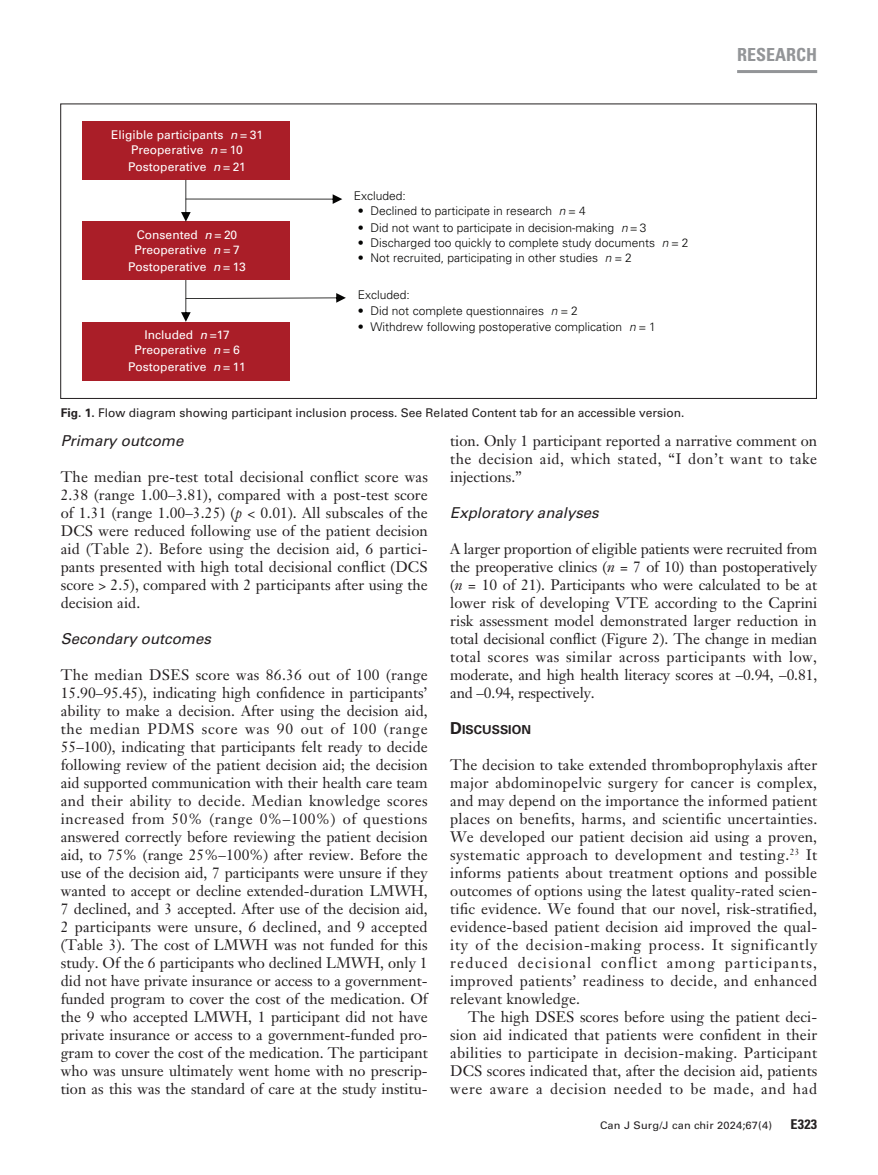
<style>
.page{position:relative;width:878px;height:1175px;background:#fff}
.page>*{position:absolute;margin:0;border:0;box-sizing:border-box;transform-origin:0 0}
.t1{font:700 condensed 18px "Univers LT Std";color:#939598}
.t2{font:15px/18px "Janson Text LT Std";letter-spacing:.005em;color:#231f20;text-align:justify}
.t3{font:italic 15px "Univers LT Std";color:#231f20}
.t4{font:700 condensed 13.5px "Univers LT Std";color:#231f20;scale:1.05 1}
.t5{font:700 12.3px "Univers LT Std";color:#231f20}
.t6{font:300 12px "Univers LT Std";color:#050504}
.t7{font:12px/15.1px "Univers LT Std";color:#fff;text-align:center}
.t8{font:12px "Univers LT Std";color:#231f20}
.t9{font:10.5px "Univers LT Std";letter-spacing:.015em;color:#231f20;scale:1.05 1}
.s1{font-style:italic}
.s2{font-weight:700}
.s3{font-size:16.5px}
</style>
<div class="page">
<hr style="left:737px;top:70px;width:80px;height:3px;background:#939598">
<div style="left:82px;top:122px;width:208px;height:58px;background:#aa1e28"></div>
<div style="left:82px;top:222px;width:208px;height:58px;background:#aa1e28"></div>
<div style="left:82px;top:322px;width:208px;height:58px;background:#aa1e28"></div>
<svg style="left:181px;top:180px;width:161px;height:42px"></svg>
<svg style="left:181px;top:280px;width:165px;height:42px"></svg>
<p class="t7" style="left:111px;top:128px;width:153px;line-height:14.7px">Eligible participants <span class="s1">n</span> = 31<br>Preoperative <span class="s1">n</span> = 10</p>
<p class="t7" style="left:128px;top:159px;width:119px">Postoperative <span class="s1">n</span> = 21</p>
<p class="t7" style="left:134px;top:227px;width:107px;text-align:left">Consented <span class="s1">n</span> = 20<br>Preoperative <span class="s1">n</span> = 7</p>
<p class="t7" style="left:128px;top:259px;width:119px">Postoperative <span class="s1">n</span> = 13</p>
<p class="t7" style="left:134px;top:327px;width:107px">Included <span class="s1">n</span> =17<br>Preoperative <span class="s1">n</span> = 6</p>
<p class="t7" style="left:128px;top:359px;width:119px">Postoperative <span class="s1">n</span> = 11</p>
<p class="t6" style="left:354px;top:189px;width:54px">Excluded:</p>
<p class="t6" style="left:358px;top:204px;width:229px">• Declined to participate in research <span class="s1">n</span> = 4</p>
<p class="t6" style="left:358px;top:220px;width:290px">• Did not want to participate in decision-making <span class="s1">n</span> = 3</p>
<p class="t6" style="left:358px;top:235px;width:332px">• Discharged too quickly to complete study documents <span class="s1">n</span> = 2</p>
<p class="t6" style="left:358px;top:250px;width:275px">• Not recruited, participating in other studies <span class="s1">n</span> = 2</p>
<p class="t6" style="left:358px;top:288px;width:54px">Excluded:</p>
<p class="t6" style="left:358px;top:303px;width:221px">• Did not complete questionnaires <span class="s1">n</span> = 2</p>
<p class="t6" style="left:358px;top:319px;width:299px">• Withdrew following postoperative complication <span class="s1">n</span> = 1</p>
<p class="t8" style="left:61px;top:405px;width:625px"><span class="s2">Fig. 1.</span> Flow diagram showing participant inclusion process. See Related Content tab for an accessible version.</p>
<p class="t1" style="left:737px;top:44px;width:82px">RESEARCH</p>
<p class="t3" style="left:61px;top:431px;width:124px">Primary outcome</p>
<p class="t2" style="left:61px;top:467px;width:368px">The median pre-test total decisional conflict score was 2.38 (range 1.00–3.81), compared with a post-test score of 1.31 (range 1.00–3.25) (<span class="s1">p</span> &lt; 0.01). All subscales of the DCS were reduced following use of the patient decision aid (Table 2). Before using the decision aid, 6 partici&shy;pants presented with high total decisional conflict (DCS score &gt; 2.5), compared with 2 participants after using the decision aid.</p>
<p class="t3" style="left:61px;top:629px;width:152px">Secondary outcomes</p>
<p class="t2" style="left:61px;top:665px;width:368px">The median DSES score was 86.36 out of 100 (range 15.90–95.45), indicating high confidence in participants’ ability to make a decision. After using the decision aid, the median PDMS score was 90 out of 100 (range 55–100), indicating that participants felt ready to decide following review of the patient decision aid; the decision aid supported communication with their health care team and their ability to decide. Median knowledge scores increased from 50% (range 0%–100%) of questions answered correctly before reviewing the patient decision aid, to 75% (range 25%–100%) after review. Before the use of the decision aid, 7 participants were unsure if they wanted to accept or decline extended-duration LMWH, 7 declined, and 3 accepted. After use of the decision aid, 2 participants were unsure, 6 declined, and 9 accepted (Table 3). The cost of LMWH was not funded for this study. Of the 6 participants who declined LMWH, only 1 did not have private insurance or access to a government&shy;funded program to cover the cost of the medication. Of the 9 who accepted LMWH, 1 participant did not have private insurance or access to a government-funded pro&shy;gram to cover the cost of the medication. The participant who was unsure ultimately went home with no prescrip&shy;tion as this was the standard of care at the study institu-</p>
<p class="t2" style="left:450px;top:431px;width:368px">tion. Only 1 participant reported a narrative comment on the decision aid, which stated, “I don’t want to take injections.”</p>
<p class="t3" style="left:450px;top:503px;width:150px">Exploratory analyses</p>
<p class="t2" style="left:450px;top:539px;width:368px">A larger proportion of eligible patients were recruited from the preoperative clinics (<span class="s1">n</span> = 7 of 10) than postoperatively (<span class="s1">n</span> = 10 of 21). Participants who were calculated to be at lower risk of developing VTE according to the Caprini risk assessment model demonstrated larger reduction in total decisional conflict (Figure 2). The change in median total scores was similar across participants with low, moderate, and high health literacy scores at –0.94, –0.81, and –0.94, respectively.</p>
<p class="t5" style="left:450px;top:722px;width:82px"><span class="s3">D</span>ISCUSSION</p>
<p class="t2" style="left:450px;top:755px;width:368px">The decision to take extended thromboprophylaxis after major abdominopelvic surgery for cancer is complex, and may depend on the importance the informed patient places on benefits, harms, and scientific uncertainties.<br>We developed our patient decision aid using a proven, systematic approach to development and testing.<sup>23</sup> It informs patients about treatment options and possible outcomes of options using the latest quality-rated scien&shy;tific evidence. We found that our novel, risk-stratified, evidence-based patient decision aid improved the qual&shy;ity of the decision-making process. It significantly reduced decisional conflict among participants, improved patients’ readiness to decide, and enhanced relevant knowledge.</p>
<p class="t2" style="left:450px;top:1007px;width:368px;text-indent:18px">The high DSES scores before using the patient deci&shy;sion aid indicated that patients were confident in their abilities to participate in decision-making. Participant DCS scores indicated that, after the decision aid, patients were aware a decision needed to be made, and had</p>
<p class="t9" style="left:600px;top:1119px;width:165px">Can J Surg/J can chir 2024;67(4)</p>
<p class="t4" style="left:790px;top:1116px;width:27px">E323</p>
</div>
